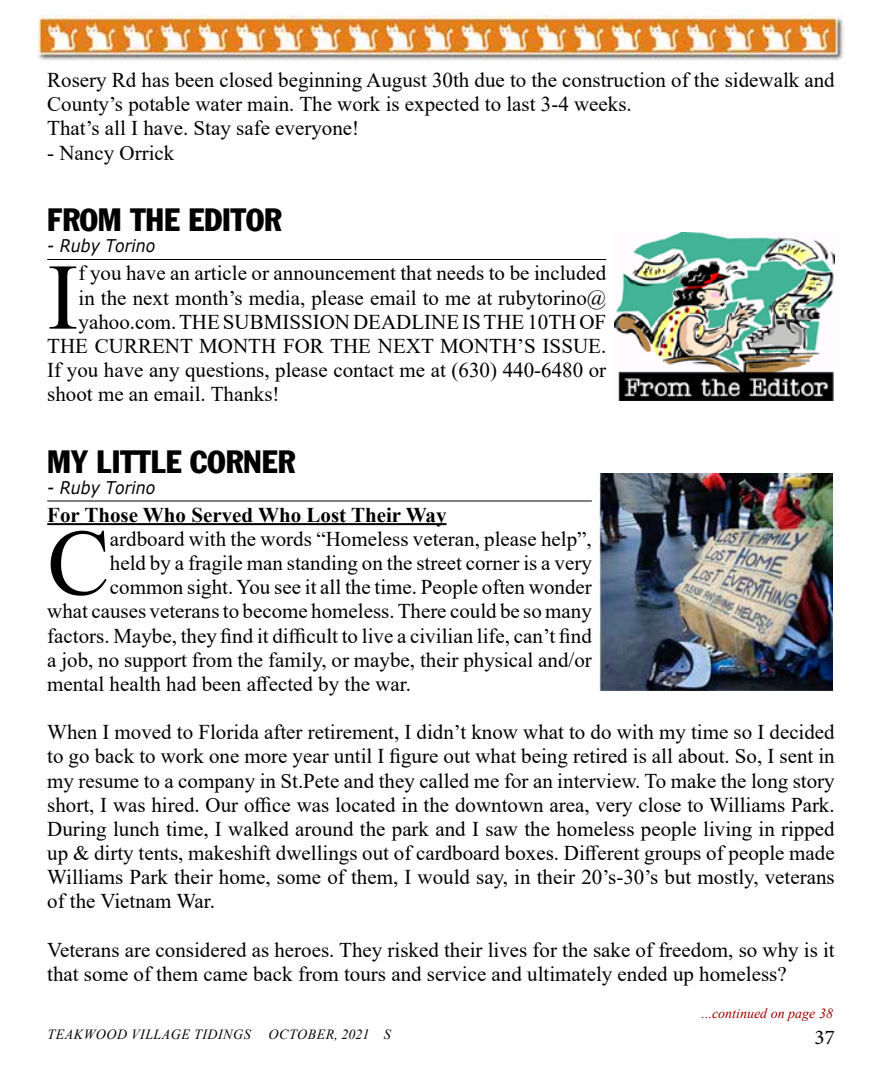
<style>
.page{position:relative;width:882px;height:1071px;background:#fff}
.page>*{position:absolute;margin:0;border:0;box-sizing:border-box;transform-origin:0 0}
.t1{font:93.98px "Times New Roman";color:#000}
.t2{font:31.5px "Franklin Gothic Condensed";color:#000}
.t3{font:21px/24.2px "Times New Roman";color:#000}
.t4{font:700 21px "Times New Roman";color:#000}
.t5{font:21px "Minion Pro";color:#000}
.t6{font:italic 17.5px "Verdana";color:#000;scale:.9 1}
.t7{font:italic 14px "Times New Roman";letter-spacing:.035em;color:#000}
.t8{font:italic 14px "Times New Roman";color:#9e0000}
</style>
<div class="page">
<img style="left:37px;top:16px;width:807px;height:44px">
<hr style="left:47px;top:501px;width:545px;height:1px;background:#000">
<hr style="left:47px;top:523px;width:400px;height:2px;background:#000">
<img style="left:600px;top:474px;width:233px;height:217px">
<hr style="left:47px;top:259px;width:559px;height:1px;background:#000">
<img style="left:614px;top:232px;width:221px;height:168px">
<p class="t3" style="left:47px;top:67px;width:789px">Rosery Rd has been closed beginning August 30th due to the construction of the sidewalk and<br>County’s potable water main. The work is expected to last 3-4 weeks.<br>That’s all I have. Stay safe everyone!</p>
<p class="t3" style="left:47px;top:140px;width:129px">- Nancy Orrick</p>
<h2 class="t2" style="left:47px;top:201px;width:236px">FROM THE EDITOR</h2>
<p class="t6" style="left:47px;top:234px;width:122px">- Ruby Torino</p>
<h1 class="t1" style="left:47px;top:231px;width:33px">I</h1>
<p class="t3" style="left:79px;top:261px;width:529px">f you have an article or announcement that needs to be included</p>
<p class="t3" style="left:79px;top:285px;width:529px">in the next month’s media, please email to me at rubytorino@</p>
<p class="t3" style="left:79px;top:309px;width:529px">yahoo.com. THE SUBMISSION DEADLINE IS THE 10TH OF</p>
<p class="t3" style="left:47px;top:333px;width:561px">THE CURRENT MONTH FOR THE NEXT MONTH’S ISSUE.</p>
<p class="t3" style="left:47px;top:357px;width:561px">If you have any questions, please contact me at (630) 440-6480 or</p>
<p class="t3" style="left:47px;top:381px;width:234px">shoot me an email. Thanks!</p>
<h2 class="t2" style="left:47px;top:442px;width:249px">MY LITTLE CORNER</h2>
<p class="t6" style="left:47px;top:475px;width:122px">- Ruby Torino</p>
<p class="t4" style="left:47px;top:500px;width:401px">For Those Who Served Who Lost Their Way</p>
<h1 class="t1" style="left:47px;top:497px;width:64px">C</h1>
<p class="t3" style="left:110px;top:526px;width:483px">ardboard with the words “Homeless veteran, please help”,</p>
<p class="t3" style="left:110px;top:550px;width:483px">held by a fragile man standing on the street corner is a very</p>
<p class="t3" style="left:110px;top:575px;width:483px">common sight. You see it all the time. People often wonder</p>
<p class="t3" style="left:47px;top:599px;width:546px">what causes veterans to become homeless. There could be so many</p>
<p class="t3" style="left:47px;top:623px;width:546px">factors. Maybe, they find it difficult to live a civilian life, can’t find</p>
<p class="t3" style="left:47px;top:647px;width:546px">a job, no support from the family, or maybe, their physical and/or</p>
<p class="t3" style="left:47px;top:671px;width:365px">mental health had been affected by the war.</p>
<p class="t3" style="left:47px;top:719px;width:789px;text-align:justify">When I moved to Florida after retirement, I didn’t know what to do with my time so I decided to go back to work one more year until I figure out what being retired is all about. So, I sent in my resume to a company in St.Pete and they called me for an interview. To make the long story short, I was hired. Our office was located in the downtown area, very close to Williams Park.<br>During lunch time, I walked around the park and I saw the homeless people living in ripped up &amp; dirty tents, makeshift dwellings out of cardboard boxes. Different groups of people made Williams Park their home, some of them, I would say, in their 20’s-30’s but mostly, veterans of the Vietnam War.</p>
<p class="t3" style="left:47px;top:937px;width:789px">Veterans are considered as heroes. They risked their lives for the sake of freedom, so why is it that some of them came back from tours and service and ultimately ended up homeless?</p>
<p class="t8" style="left:702px;top:1004px;width:133px">...continued on page 38</p>
<p class="t7" style="left:47px;top:1024px;width:205px">TEAKWOOD VILLAGE TIDINGS</p>
<p class="t7" style="left:269px;top:1024px;width:124px">OCTOBER, 2021 S</p>
<p class="t5" style="left:815px;top:1023px;width:22px">37</p>
</div>
